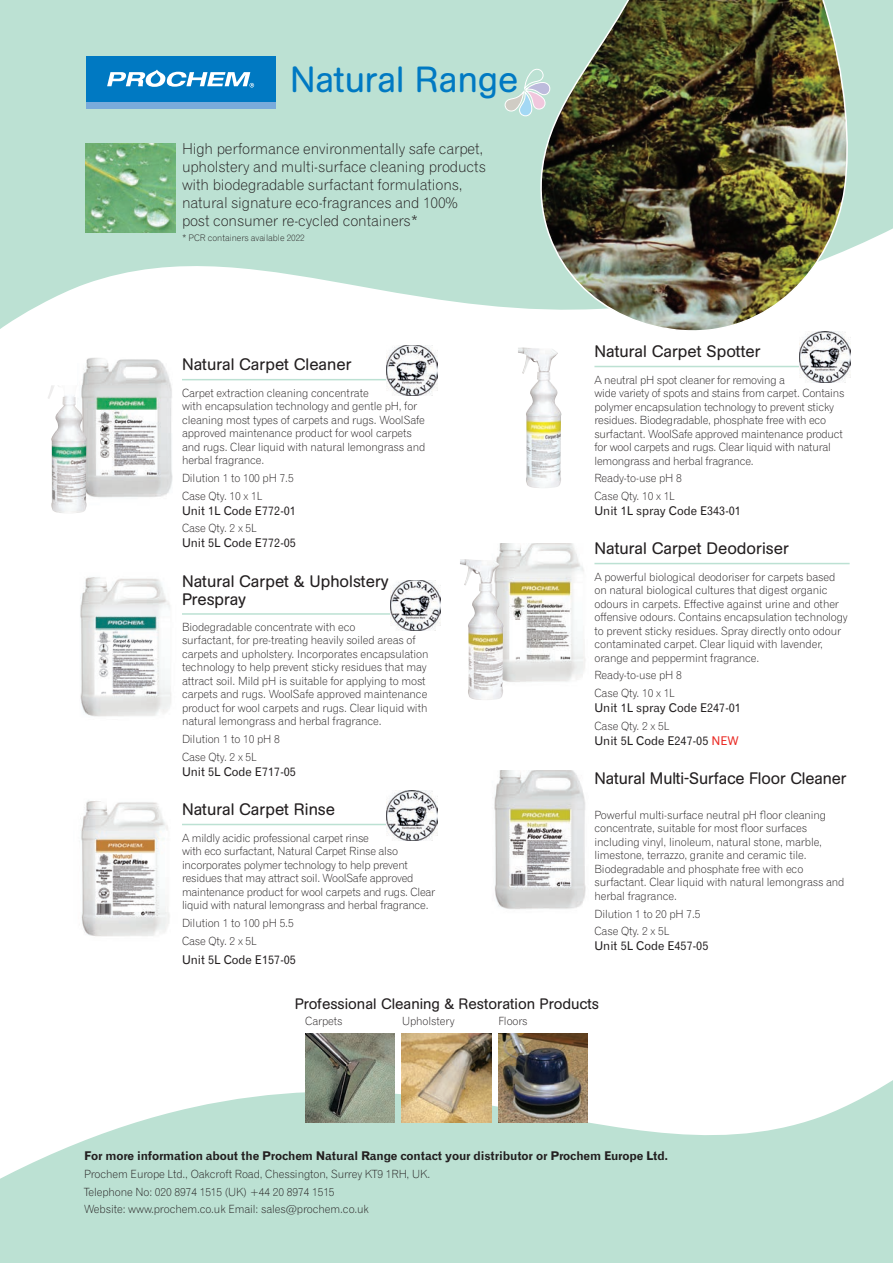
<style>
.page{position:relative;width:893px;height:1263px;background:#fff}
.page>*{position:absolute;margin:0;border:0;box-sizing:border-box;transform-origin:0 0}
.t1{font:36px "AG Book Rounded";color:#0079c2}
.t2{font:16.5px/18px "AG Book Rounded";color:#231f20}
.t3{font:15px/18px "Gothic 720 BT Light B";letter-spacing:-.01em;color:#231f20}
.t4{font:15px "AG Book Rounded";color:#231f20}
.t5{font:12px "Gothic 720 BT Roman B";color:#231f20}
.t6{font:12px "Gothic 720 BT Bold B";letter-spacing:-.01em;color:#231f20}
.t7{font:11.25px/13.5px "Gothic 720 BT Light B";letter-spacing:-.01em;color:#231f20}
.t8{font:9px "Gothic 720 BT Light B";letter-spacing:-.01em;color:#231f20}
.s1{color:#ea2d27}
</style>
<div class="page">
<div style="left:0;top:1069px;width:893px;height:194px;background:#bce1d3"></div>
<div style="left:0;top:0;width:893px;height:362px;background:#bce1d3"></div>
<svg style="left:0;top:216px;width:893px;height:146px;fill:#fff"></svg>
<img style="left:86px;top:144px;width:89px;height:89px">
<img style="left:496px;top:543px;width:104px;height:139px">
<img style="left:81px;top:800px;width:89px;height:137px">
<hr style="left:182px;top:379px;width:255px;height:1px;background:#bce1d3">
<hr style="left:182px;top:613px;width:255px;height:2px;background:#bce1d3">
<hr style="left:182px;top:824px;width:255px;height:1px;background:#bce1d3">
<img style="left:494px;top:770px;width:92px;height:139px">
<hr style="left:594px;top:366px;width:256px;height:1px;background:#bce1d3">
<hr style="left:594px;top:563px;width:256px;height:1px;background:#bce1d3">
<img style="left:77px;top:346px;width:100px;height:152px">
<img style="left:77px;top:362px;width:100px;height:1px">
<img style="left:80px;top:577px;width:91px;height:140px">
<img style="left:48px;top:385px;width:39px;height:128px">
<img style="left:460px;top:559px;width:43px;height:141px">
<img style="left:518px;top:347px;width:43px;height:141px">
<img style="left:386px;top:345px;width:51px;height:51px">
<img style="left:390px;top:580px;width:51px;height:51px">
<img style="left:386px;top:790px;width:51px;height:51px">
<img style="left:800px;top:336px;width:50px;height:46px">
<svg style="left:0;top:1039px;width:893px;height:140px;fill:#fff"></svg>
<img style="left:535px;top:0;width:322px;height:336px">
<svg style="left:505px;top:69px;width:45px;height:47px"></svg>
<div style="left:86px;top:56px;width:189px;height:46px;background:#0079c2"></div>
<div style="left:86px;top:102px;width:189px;height:7px;background:#7aabdb"></div>
<svg style="left:107px;top:69px;width:147px;height:19px"></svg>
<img style="left:305px;top:1033px;width:90px;height:90px">
<img style="left:402px;top:1033px;width:89px;height:90px">
<img style="left:498px;top:1033px;width:90px;height:90px">
<h1 class="t1" style="left:290px;top:59px;width:230px">Natural Range</h1>
<h3 class="t3" style="left:182px;top:140px;width:305px">High performance environmentally safe carpet, upholstery and multi-surface cleaning products with biodegradable surfactant formulations, natural signature eco-fragrances and 100% post consumer re-cycled containers*</h3>
<p class="t8" style="left:182px;top:233px;width:124px">* PCR containers available 2022</p>
<h2 class="t2" style="left:182px;top:356px;width:171px">Natural Carpet Cleaner</h2>
<p class="t7" style="left:182px;top:386px;width:245px">Carpet extraction cleaning concentrate<br>with encapsulation technology and gentle pH, for cleaning most types of carpets and rugs. WoolSafe approved maintenance product for wool carpets and rugs. Clear liquid with natural lemongrass and herbal fragrance.</p>
<p class="t7" style="left:182px;top:469px;width:113px;line-height:17.7px">Dilution 1 to 100 pH 7.5<br>Case Qty. 10 x 1L</p>
<p class="t5" style="left:182px;top:503px;width:115px">Unit 1L Code E772-01</p>
<p class="t7" style="left:182px;top:522px;width:76px">Case Qty. 2 x 5L</p>
<p class="t5" style="left:182px;top:536px;width:115px">Unit 5L Code E772-05</p>
<h2 class="t2" style="left:182px;top:572px;width:208px">Natural Carpet &amp; Upholstery<br>Prespray</h2>
<p class="t7" style="left:182px;top:620px;width:248px">Biodegradable concentrate with eco<br>surfactant, for pre-treating heavily soiled areas of carpets and upholstery. Incorporates encapsulation technology to help prevent sticky residues that may attract soil. Mild pH is suitable for applying to most carpets and rugs. WoolSafe approved maintenance product for wool carpets and rugs. Clear liquid with natural lemongrass and herbal fragrance.</p>
<p class="t7" style="left:182px;top:730px;width:99px;line-height:17.7px">Dilution 1 to 10 pH 8<br>Case Qty. 2 x 5L</p>
<p class="t5" style="left:182px;top:764px;width:115px">Unit 5L Code E717-05</p>
<h2 class="t2" style="left:182px;top:800px;width:155px">Natural Carpet Rinse</h2>
<p class="t7" style="left:182px;top:831px;width:255px">A mildly acidic professional carpet rinse<br>with eco surfactant, Natural Carpet Rinse also incorporates polymer technology to help prevent residues that may attract soil. WoolSafe approved maintenance product for wool carpets and rugs. Clear liquid with natural lemongrass and herbal fragrance.</p>
<p class="t7" style="left:182px;top:914px;width:113px;line-height:17.7px">Dilution 1 to 100 pH 5.5<br>Case Qty. 2 x 5L</p>
<p class="t5" style="left:182px;top:952px;width:115px">Unit 5L Code E157-05</p>
<h2 class="t2" style="left:594px;top:343px;width:168px">Natural Carpet Spotter</h2>
<p class="t7" style="left:594px;top:373px;width:251px">A neutral pH spot cleaner for removing a<br>wide variety of spots and stains from carpet. Contains polymer encapsulation technology to prevent sticky residues. Biodegradable, phosphate free with eco surfactant. WoolSafe approved maintenance product for wool carpets and rugs. Clear liquid with natural lemongrass and herbal fragrance.</p>
<p class="t7" style="left:594px;top:469px;width:89px;line-height:17.7px">Ready-to-use pH 8<br>Case Qty. 10 x 1L</p>
<p class="t5" style="left:594px;top:503px;width:148px">Unit 1L spray Code E343-01</p>
<h2 class="t2" style="left:594px;top:540px;width:196px">Natural Carpet Deodoriser</h2>
<p class="t7" style="left:594px;top:570px;width:255px">A powerful biological deodoriser for carpets based on natural biological cultures that digest organic odours in carpets. Effective against urine and other offensive odours. Contains encapsulation technology to prevent sticky residues. Spray directly onto odour contaminated carpet. Clear liquid with lavender, orange and peppermint fragrance.</p>
<p class="t7" style="left:594px;top:666px;width:89px;line-height:17.7px">Ready-to-use pH 8<br>Case Qty. 10 x 1L</p>
<p class="t5" style="left:594px;top:700px;width:148px">Unit 1L spray Code E247-01</p>
<p class="t7" style="left:594px;top:719px;width:76px">Case Qty. 2 x 5L</p>
<p class="t5" style="left:594px;top:733px;width:146px">Unit 5L Code E247-05 <span class="s1">NEW</span></p>
<h2 class="t2" style="left:594px;top:769px;width:254px">Natural Multi-Surface Floor Cleaner</h2>
<p class="t7" style="left:594px;top:808px;width:252px">Powerful multi-surface neutral pH floor cleaning concentrate, suitable for most floor surfaces including vinyl, linoleum, natural stone, marble, limestone, terrazzo, granite and ceramic tile.<br>Biodegradable and phosphate free with eco surfactant. Clear liquid with natural lemongrass and herbal fragrance.</p>
<p class="t7" style="left:594px;top:905px;width:108px;line-height:17.7px">Dilution 1 to 20 pH 7.5<br>Case Qty. 2 x 5L</p>
<p class="t5" style="left:594px;top:939px;width:115px">Unit 5L Code E457-05</p>
<h3 class="t4" style="left:295px;top:995px;width:306px">Professional Cleaning &amp; Restoration Products</h3>
<p class="t7" style="left:305px;top:1014px;width:39px">Carpets</p>
<p class="t7" style="left:402px;top:1014px;width:54px">Upholstery</p>
<p class="t7" style="left:498px;top:1014px;width:31px">Floors</p>
<p class="t6" style="left:84px;top:1148px;width:585px">For more information about the Prochem Natural Range contact your distributor or Prochem Europe Ltd.</p>
<p class="t7" style="left:84px;top:1165px;width:348px;line-height:17.7px">Prochem Europe Ltd., Oakcroft Road, Chessington, Surrey KT9 1RH, UK.<br>Telephone No: 020 8974 1515 (UK) +44 20 8974 1515<br>Website: www.prochem.co.uk Email: sales@prochem.co.uk</p>
</div>
